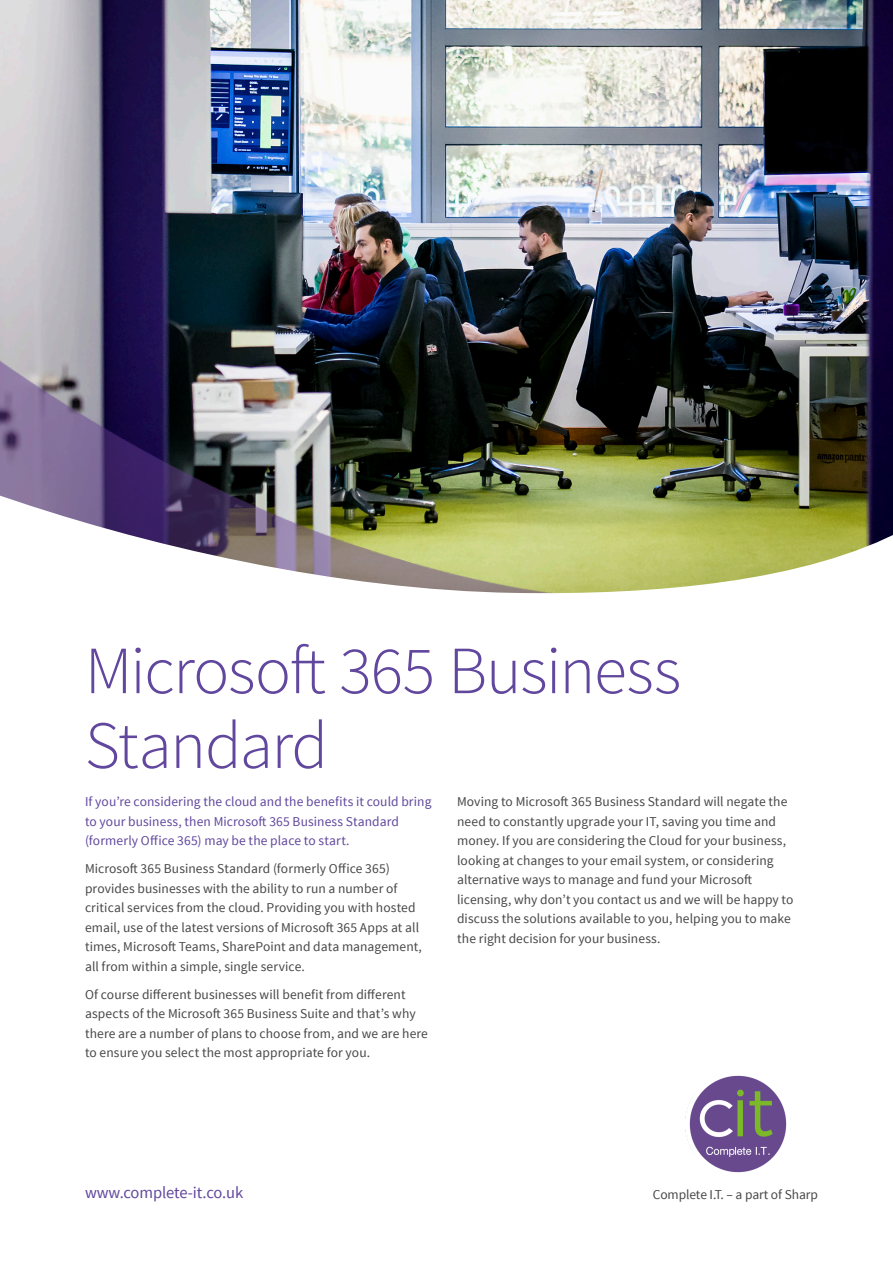
<style>
.page{position:relative;width:893px;height:1263px;background:#fff}
.page>*{position:absolute;margin:0;border:0;box-sizing:border-box;transform-origin:0 0}
.t1{font:300 67.5px "Source Sans Pro";letter-spacing:-.02em;color:#61479d}
.t2{font:16.5px "Source Sans Pro";letter-spacing:-.005em;color:#61479d}
.t3{font:13.5px/19.5px "Source Sans Pro";letter-spacing:.005em;color:#474747}
.t4{font:13.5px/19.5px "Source Sans Pro";letter-spacing:.01em;color:#61479d}
</style>
<div class="page">
<img style="left:0;top:0;width:893px;height:491px">
<img style="left:0;top:347px;width:698px;height:144px">
<img style="left:0;top:491px;width:893px;height:103px">
<img style="left:685px;top:1075px;width:102px;height:98px">
<p class="t1" style="left:85px;top:630px;width:598px">Microsoft 365 Business</p>
<p class="t1" style="left:85px;top:704px;width:244px">Standard</p>
<p class="t4" style="left:85px;top:792px;width:348px">If you’re considering the cloud and the benefits it could bring to your business, then Microsoft 365 Business Standard (formerly Office 365) may be the place to start.</p>
<p class="t3" style="left:85px;top:859px;width:338px">Microsoft 365 Business Standard (formerly Office 365) provides businesses with the ability to run a number of critical services from the cloud. Providing you with hosted email, use of the latest versions of Microsoft 365 Apps at all times, Microsoft Teams, SharePoint and data management, all from within a simple, single service.</p>
<p class="t3" style="left:85px;top:985px;width:344px">Of course different businesses will benefit from different aspects of the Microsoft 365 Business Suite and that’s why there are a number of plans to choose from, and we are here to ensure you select the most appropriate for you.</p>
<p class="t3" style="left:457px;top:792px;width:338px">Moving to Microsoft 365 Business Standard will negate the need to constantly upgrade your IT, saving you time and money. If you are considering the Cloud for your business, looking at changes to your email system, or considering alternative ways to manage and fund your Microsoft licensing, why don’t you contact us and we will be happy to discuss the solutions available to you, helping you to make the right decision for your business.</p>
<p class="t2" style="left:85px;top:1182px;width:160px">www.complete-it.co.uk</p>
<p class="t3" style="left:653px;top:1184px;width:167px">Complete I.T. – a part of Sharp</p>
</div>
